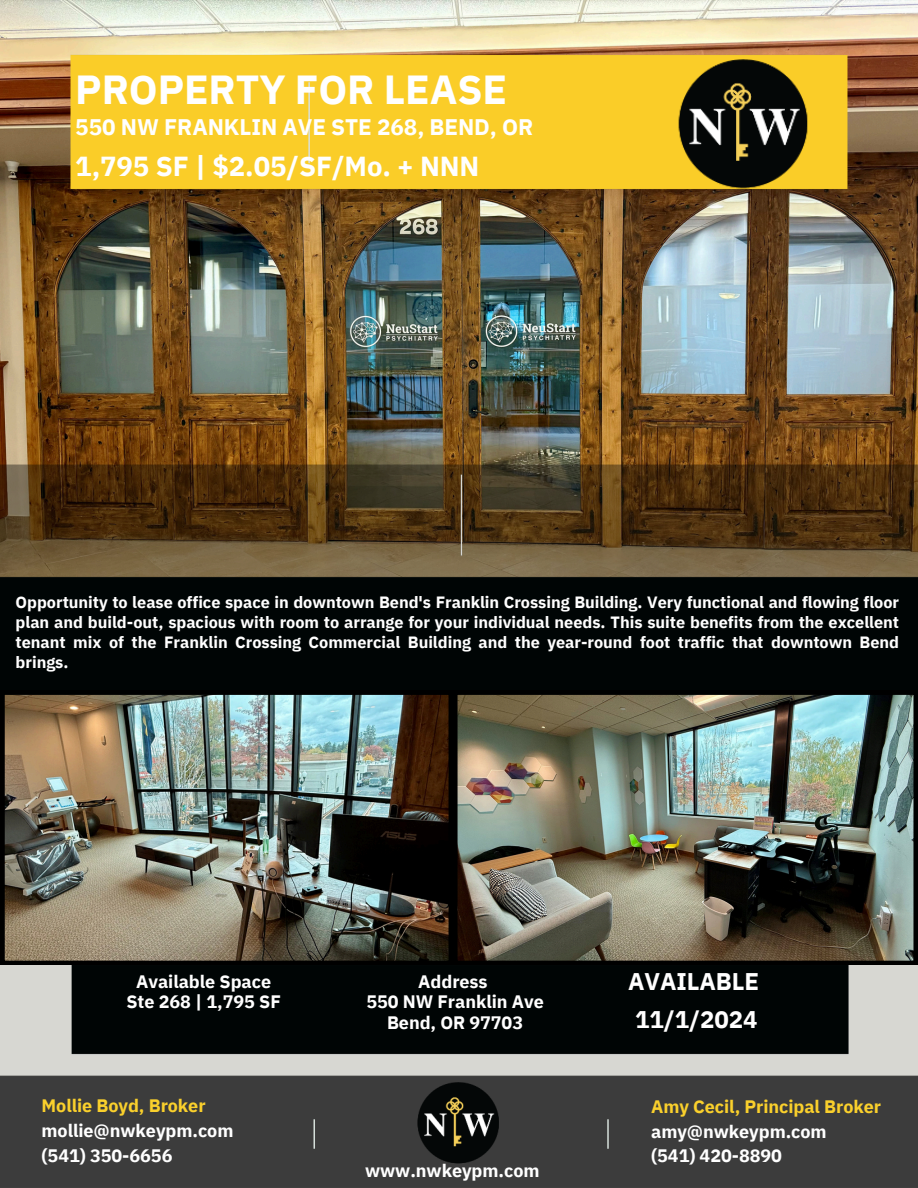
<style>
.page{position:relative;width:918px;height:1188px;background:#fff}
.page>*{position:absolute;margin:0;border:0;box-sizing:border-box;transform-origin:0 0}
.t1{font:700 40.5px "IBM Plex Sans";letter-spacing:-.005em;color:#fff}
.t2{font:700 27.45px "IBM Plex Sans";letter-spacing:-.005em;color:#fff}
.t3{font:700 24px/38.2px "IBM Plex Sans";letter-spacing:-.005em;color:#fff}
.t4{font:700 22.5px "IBM Plex Sans";letter-spacing:-.005em;color:#fff}
.t5{font:700 18px "IBM Plex Sans";letter-spacing:-.005em;color:#fff}
.t6{font:700 18px "IBM Plex Sans";letter-spacing:-.005em;color:#fad02c}
.t7{font:700 16.35px/20px "IBM Plex Sans";color:#fff;text-align:justify}
</style>
<div class="page">
<img style="left:0;top:0;width:918px;height:457px">
<img style="left:63px;top:47px;width:791px;height:150px">
<img style="left:0;top:457px;width:918px;height:611px">
<img style="left:667px;top:50px;width:152px;height:144px">
<img style="left:0;top:1068px;width:918px;height:120px">
<img style="left:0;top:690px;width:453px;height:275px">
<img style="left:453px;top:690px;width:465px;height:275px">
<img style="left:411px;top:1077px;width:96px;height:91px">
<p class="t1" style="left:75px;top:63px;width:433px">PROPERTY FOR LEASE</p>
<p class="t4" style="left:75px;top:112px;width:459px">550 NW FRANKLIN AVE STE 268, BEND, OR</p>
<p class="t2" style="left:75px;top:148px;width:406px">1,795 SF | $2.05/SF/Mo. + NNN</p>
<p class="t7" style="left:16px;top:592px;width:885px">Opportunity to lease office space in downtown Bend's Franklin Crossing Building. Very functional and flowing floor plan and build-out, spacious with room to arrange for your individual needs. This suite benefits from the excellent tenant mix of the Franklin Crossing Commercial Building and the year-round foot traffic that downtown Bend brings.</p>
<p class="t5" style="left:136px;top:970px;width:136px">Available Space</p>
<h3 class="t5" style="left:126px;top:990px;width:156px">Ste 268 | 1,795 SF</h3>
<p class="t6" style="left:42px;top:1094px;width:166px">Mollie Boyd, Broker</p>
<p class="t5" style="left:42px;top:1119px;width:193px">mollie@nwkeypm.com</p>
<p class="t5" style="left:42px;top:1143px;width:132px">(541) 350-6656</p>
<p class="t5" style="left:418px;top:970px;width:71px">Address</p>
<p class="t5" style="left:366px;top:990px;width:179px">550 NW Franklin Ave</p>
<p class="t5" style="left:387px;top:1010px;width:138px">Bend, OR 97703</p>
<p class="t5" style="left:365px;top:1158px;width:176px">www.nwkeypm.com</p>
<p class="t3" style="left:628px;top:962px;width:132px">AVAILABLE<br>11/1/2024</p>
<p class="t6" style="left:651px;top:1095px;width:231px">Amy Cecil, Principal Broker</p>
<p class="t5" style="left:651px;top:1119px;width:177px">amy@nwkeypm.com</p>
<p class="t5" style="left:651px;top:1144px;width:132px">(541) 420-8890</p>
</div>
